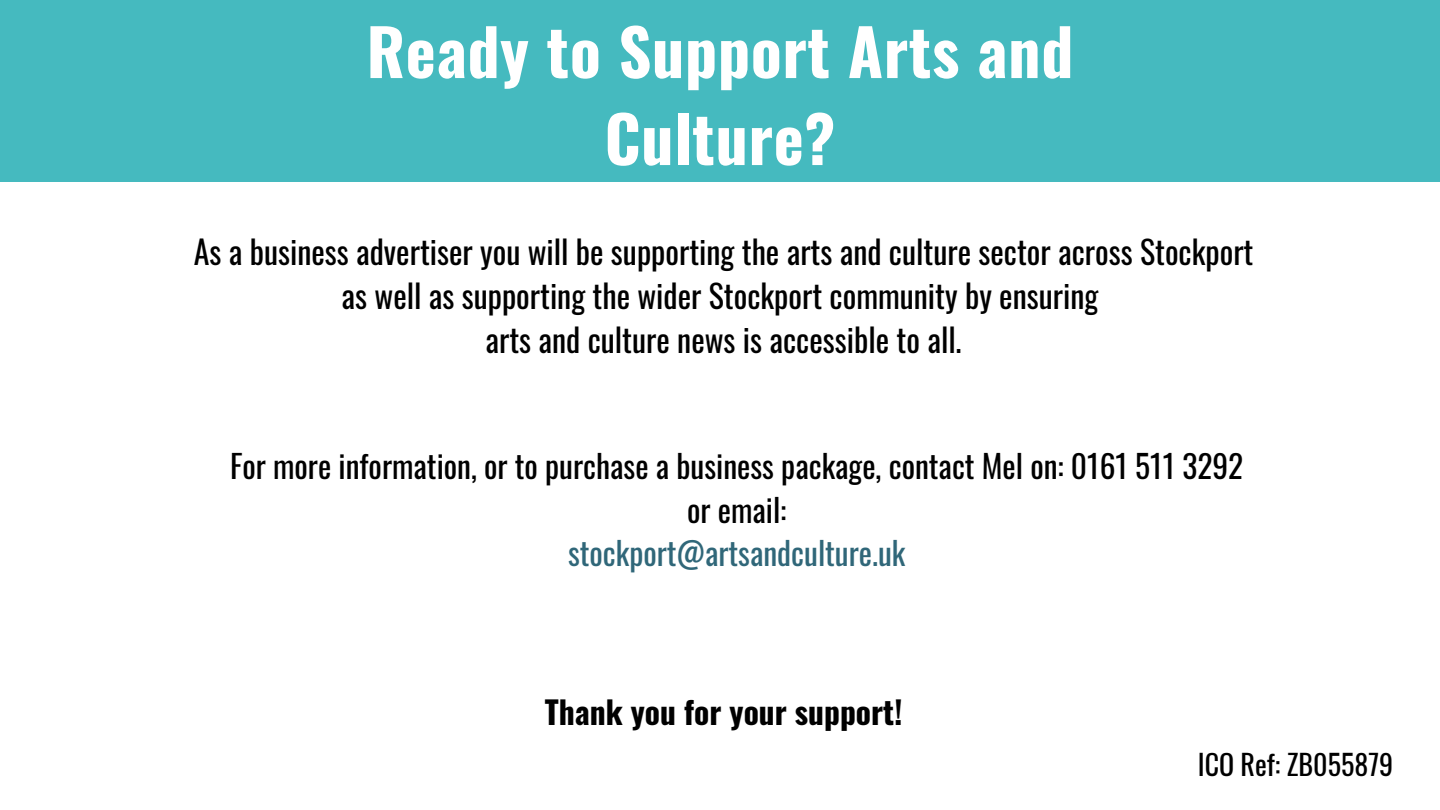
<style>
.page{position:relative;width:1440px;height:810px;background:#fff}
.page>*{position:absolute;margin:0;border:0;box-sizing:border-box;transform-origin:0 0}
.t1{font:700 64px/87px "Oswald";letter-spacing:.01em;color:#fff;text-align:center}
.t2{font:32px/44.2px "Oswald";color:#000;text-align:center}
.t3{font:31.5px/43.5px "Oswald";color:#000;text-align:center}
.t4{font:31.5px "Oswald";color:#306779}
.t5{font:700 31.5px "Oswald";color:#000}
.t6{font:28px "Oswald";color:#000}
</style>
<div class="page">
<div style="left:0;top:0;width:1440px;height:182px;background:#45babf"></div>
<h1 class="t1" style="left:367px;top:6px;width:708px">Ready to Support Arts and<br>Culture?</h1>
<p class="t2" style="left:194px;top:228px;width:1061px">As a business advertiser you will be supporting the arts and culture sector across Stockport as well as supporting the wider Stockport community by ensuring<br>arts and culture news is accessible to all.</p>
<p class="t3" style="left:230px;top:443px;width:1015px">For more information, or to purchase a business package, contact Mel on: 0161 511 3292 or email:</p>
<p class="t4" style="left:568px;top:528px;width:339px">stockport@artsandculture.uk</p>
<p class="t5" style="left:545px;top:687px;width:359px">Thank you for your support!</p>
<p class="t6" style="left:1198px;top:743px;width:197px">ICO Ref: ZB055879</p>
</div>
